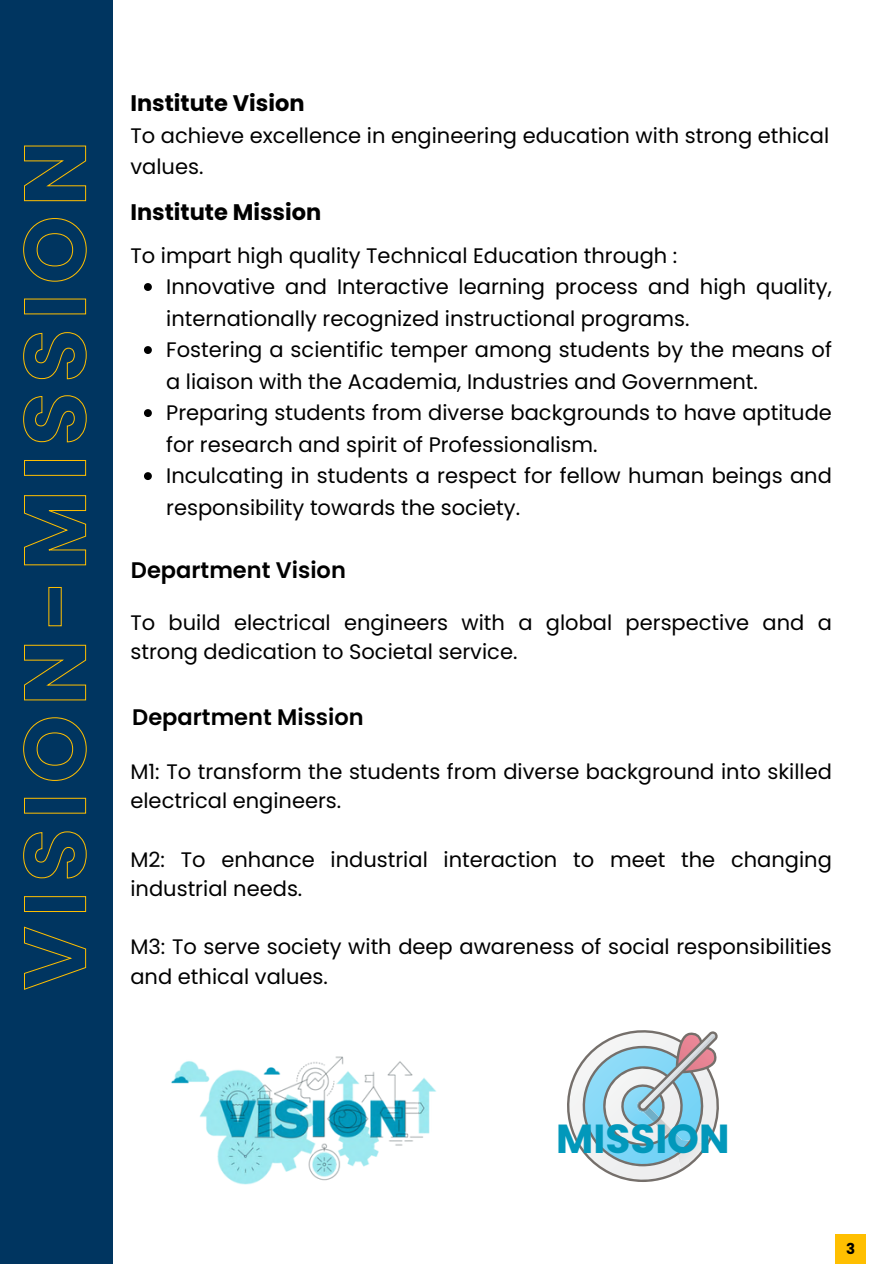
<style>
.page{position:relative;width:894px;height:1264px;background:#fff}
.page>*{position:absolute;margin:0;border:0;box-sizing:border-box;transform-origin:0 0}
.t1{font:700 40.5px "Poppins";color:#0298bb}
.t2{font:600 22.5px "Poppins";color:#000}
.t3{font:700 22.5px "Poppins";color:#000}
.t4{font:21px/31.5px "Poppins";color:#000}
.t5{font:700 15px "Poppins";color:#000}
</style>
<div class="page">
<div style="left:0;top:0;width:113px;height:1263px;background:#003560"></div>
<img style="left:171px;top:1056px;width:265px;height:129px">
<svg style="left:567px;top:1030px;width:151px;height:151px"></svg>
<svg style="left:144px;top:283px;width:8px;height:8px"></svg>
<svg style="left:144px;top:346px;width:8px;height:8px"></svg>
<svg style="left:144px;top:409px;width:8px;height:8px"></svg>
<svg style="left:144px;top:472px;width:8px;height:8px"></svg>
<svg style="left:23px;top:145px;width:64px;height:845px"></svg>
<div style="left:835px;top:1233px;width:30px;height:30px;background:#ffbf00"></div>
<h3 class="t3" style="left:130px;top:87px;width:175px">Institute Vision</h3>
<p class="t4" style="left:130px;top:119px;width:700px">To achieve excellence in engineering education with strong ethical values.</p>
<p class="t3" style="left:130px;top:196px;width:192px">Institute Mission</p>
<p class="t4" style="left:130px;top:240px;width:548px">To impart high quality Technical Education through :</p>
<p class="t4" style="left:166px;top:271px;width:667px">Innovative and Interactive learning process and high quality, internationally recognized instructional programs.</p>
<p class="t4" style="left:166px;top:334px;width:667px">Fostering a scientific temper among students by the means of a liaison with the Academia, Industries and Government.</p>
<h3 class="t4" style="left:166px;top:397px;width:667px">Preparing students from diverse backgrounds to have aptitude for research and spirit of Professionalism.</h3>
<p class="t4" style="left:166px;top:460px;width:667px">Inculcating in students a respect for fellow human beings and responsibility towards the society.</p>
<h3 class="t2" style="left:131px;top:554px;width:216px">Department Vision</h3>
<p class="t4" style="left:130px;top:608px;width:702px;line-height:29.2px">To build electrical engineers with a global perspective and a strong dedication to Societal service.</p>
<p class="t2" style="left:132px;top:701px;width:233px">Department Mission</p>
<p class="t4" style="left:130px;top:757px;width:702px;line-height:29.2px">M1: To transform the students from diverse background into skilled electrical engineers.</p>
<p class="t4" style="left:130px;top:844px;width:702px;line-height:29.2px">M2: To enhance industrial interaction to meet the changing industrial needs.</p>
<p class="t4" style="left:130px;top:932px;width:702px;line-height:29.2px">M3: To serve society with deep awareness of social responsibilities and ethical values.</p>
<h3 class="t1" style="left:556px;top:1110px;width:175px">MISSION</h3>
<p class="t5" style="left:845px;top:1238px;width:11px">3</p>
</div>
